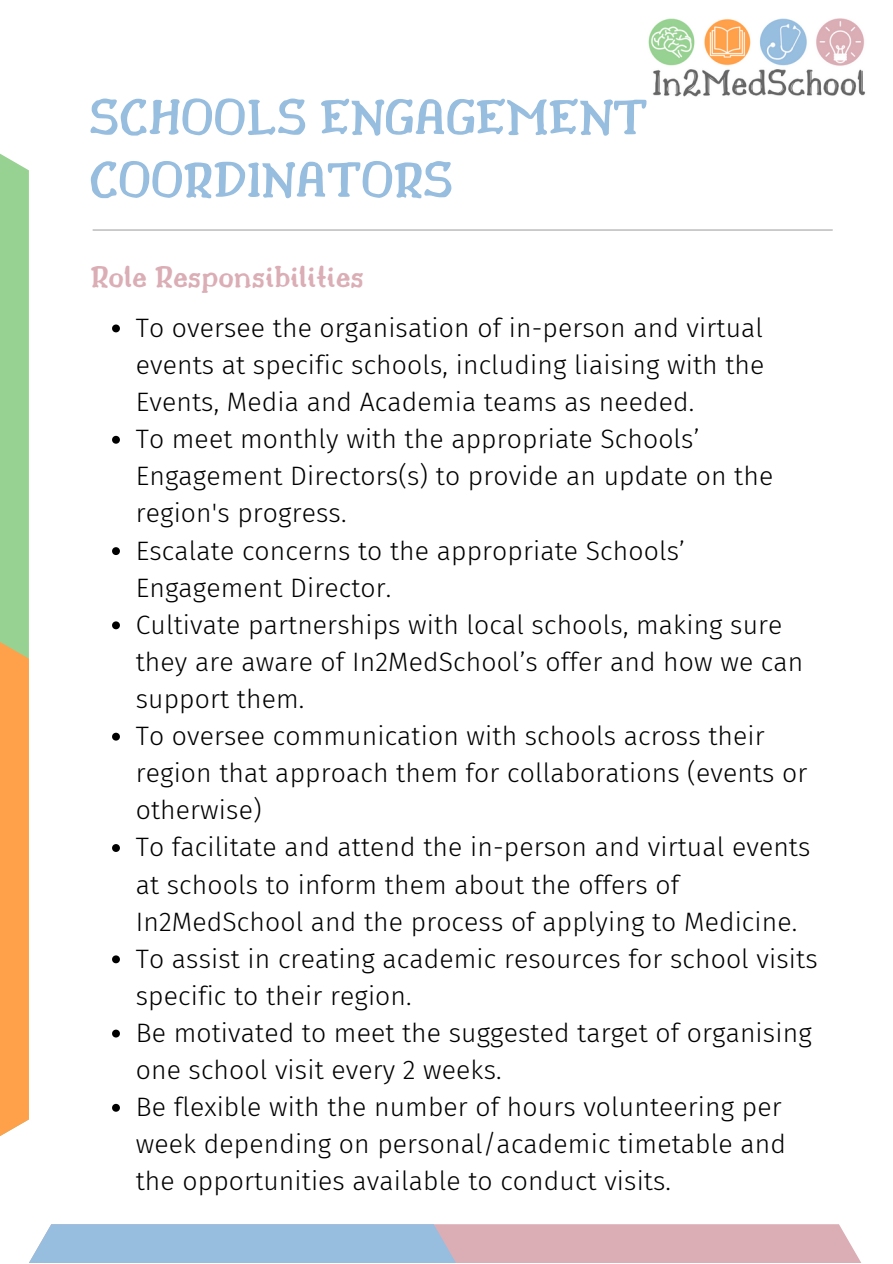
<style>
.page{position:relative;width:893px;height:1264px;background:#fff}
.page>*{position:absolute;margin:0;border:0;box-sizing:border-box;transform-origin:0 0}
.t1{font:600 52.5px/62.6px "Drukaatie Burti";color:#97bddf}
.t2{font:600 32.1px "Drukaatie Burti";color:#dbaeb6}
.t3{font:300 26.55px/37px "Fira Sans";letter-spacing:.005em;color:#000}
</style>
<div class="page">
<div style="left:0;top:143px;width:29px;height:1003px;background:#98d292"></div>
<hr style="left:93px;top:229px;width:739px;height:1px;background:#a6a6a6">
<div style="left:0;top:631px;width:29px;height:515px;background:#ffa14a"></div>
<img style="left:648px;top:19px;width:218px;height:78px">
<div style="left:28px;top:1224px;width:833px;height:38px;background:#dbaeb6"></div>
<div style="left:28px;top:1224px;width:428px;height:38px;background:#97bddf"></div>
<svg style="left:112px;top:324px;width:8px;height:8px"></svg>
<svg style="left:112px;top:436px;width:8px;height:8px"></svg>
<svg style="left:112px;top:547px;width:8px;height:8px"></svg>
<svg style="left:112px;top:621px;width:8px;height:8px"></svg>
<svg style="left:112px;top:732px;width:8px;height:8px"></svg>
<svg style="left:112px;top:844px;width:8px;height:8px"></svg>
<svg style="left:112px;top:955px;width:8px;height:8px"></svg>
<svg style="left:112px;top:1029px;width:8px;height:8px"></svg>
<svg style="left:112px;top:1103px;width:8px;height:8px"></svg>
<h1 class="t1" style="left:89px;top:85px;width:559px">SCHOOLS ENGAGEMENT<br>COORDINATORS</h1>
<p class="t2" style="left:91px;top:258px;width:275px">Role Responsibilities</p>
<p class="t3" style="left:136px;top:309px;width:683px">To oversee the organisation of in-person and virtual events at specific schools, including liaising with the Events, Media and Academia teams as needed.<br>To meet monthly with the appropriate Schools’ Engagement Directors(s) to provide an update on the region's progress.<br>Escalate concerns to the appropriate Schools’ Engagement Director.<br>Cultivate partnerships with local schools, making sure they are aware of In2MedSchool’s offer and how we can support them.<br>To oversee communication with schools across their region that approach them for collaborations (events or otherwise)<br>To facilitate and attend the in-person and virtual events at schools to inform them about the offers of In2MedSchool and the process of applying to Medicine.<br>To assist in creating academic resources for school visits specific to their region.<br>Be motivated to meet the suggested target of organising one school visit every 2 weeks.<br>Be flexible with the number of hours volunteering per week depending on personal/academic timetable and the opportunities available to conduct visits.</p>
</div>
